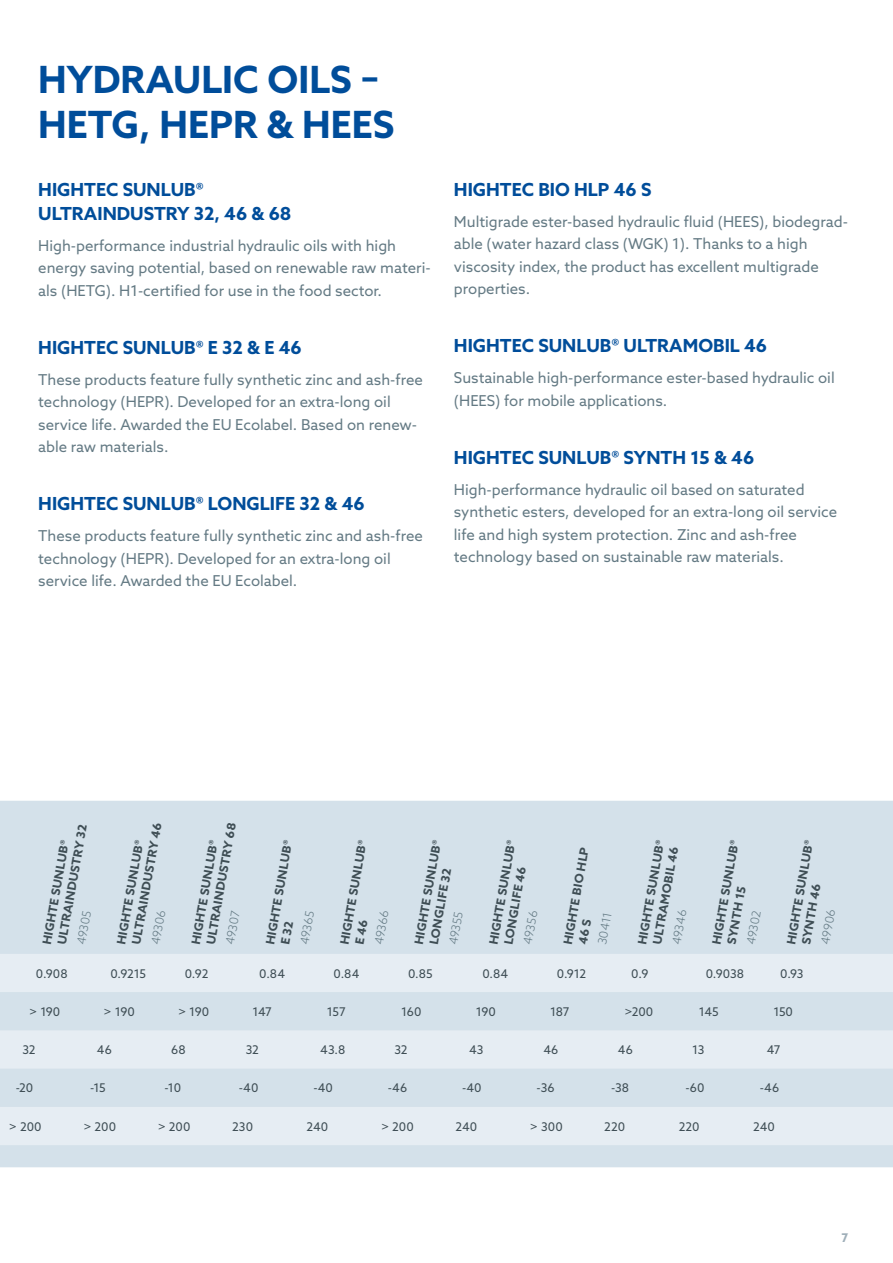
<style>
.page{position:relative;width:893px;height:1263px;background:#fff}
.page>*{position:absolute;margin:0;border:0;box-sizing:border-box;transform-origin:0 0}
.t1{font:700 37.5px/45px "Azo Sans";color:#004d9a}
.t2{font:700 18px/24px "Azo Sans";color:#004d9a}
.t3{font:15px/22.5px "Azo Sans";color:#647a84}
.t4{font:12px "Azo Sans";color:#3f4e55}
.t5{font:700 12px "Azo Sans";color:#9fafb9}
.t6{font:700 11.85px/14.9px "Azo Sans";color:#3f4e55}
.t7{font:300 11.85px "Azo Sans";color:#647a84}
</style>
<div class="page">
<div style="left:0;top:801px;width:893px;height:366px;background:#d4e1ea"></div>
<svg style="left:0;top:954px;width:893px;height:191px;fill:#e6edf3"></svg>
<h1 class="t1" style="left:38px;top:56px;width:358px">HYDRAULIC OILS –<br>HETG, HEPR &amp; HEES</h1>
<p class="t2" style="left:38px;top:177px;width:255px">HIGHTEC SUNLUB®<br>ULTRAINDUSTRY 32, 46 &amp; 68</p>
<p class="t3" style="left:38px;top:234px;width:394px">High-performance industrial hydraulic oils with high energy saving potential, based on renewable raw materi&shy;als (HETG). H1-certified for use in the food sector.</p>
<p class="t2" style="left:38px;top:335px;width:265px">HIGHTEC SUNLUB® E 32 &amp; E 46</p>
<p class="t3" style="left:38px;top:368px;width:386px">These products feature fully synthetic zinc and ash-free technology (HEPR). Developed for an extra-long oil service life. Awarded the EU Ecolabel. Based on renew&shy;able raw materials.</p>
<p class="t2" style="left:38px;top:492px;width:328px">HIGHTEC SUNLUB® LONGLIFE 32 &amp; 46</p>
<p class="t3" style="left:38px;top:524px;width:386px">These products feature fully synthetic zinc and ash-free technology (HEPR). Developed for an extra-long oil service life. Awarded the EU Ecolabel.</p>
<p class="t2" style="left:454px;top:177px;width:199px">HIGHTEC BIO HLP 46 S</p>
<p class="t3" style="left:454px;top:210px;width:396px">Multigrade ester-based hydraulic fluid (HEES), biodegrad&shy;able (water hazard class (WGK) 1). Thanks to a high viscosity index, the product has excellent multigrade properties.</p>
<p class="t2" style="left:454px;top:334px;width:315px">HIGHTEC SUNLUB® ULTRAMOBIL 46</p>
<p class="t3" style="left:454px;top:366px;width:382px">Sustainable high-performance ester-based hydraulic oil (HEES) for mobile applications.</p>
<p class="t2" style="left:454px;top:445px;width:302px">HIGHTEC SUNLUB® SYNTH 15 &amp; 46</p>
<p class="t3" style="left:454px;top:478px;width:385px">High-performance hydraulic oil based on saturated synthetic esters, developed for an extra-long oil service life and high system protection. Zinc and ash-free technology based on sustainable raw materials.</p>
<p class="t6" style="left:39px;top:943px;width:126px;rotate:-80deg">HIGHTE SUNLUB®<br>ULTRAINDUSTRY 32</p>
<p class="t7" style="left:73px;top:943px;width:36px;rotate:-80deg">49305</p>
<p class="t6" style="left:114px;top:943px;width:128px;rotate:-80deg">HIGHTE SUNLUB®<br>ULTRAINDUSTRY 46</p>
<p class="t7" style="left:148px;top:943px;width:37px;rotate:-80deg">49306</p>
<p class="t6" style="left:188px;top:943px;width:128px;rotate:-80deg">HIGHTE SUNLUB®<br>ULTRAINDUSTRY 68</p>
<p class="t7" style="left:222px;top:943px;width:36px;rotate:-80deg">49307</p>
<p class="t6" style="left:262px;top:943px;width:108px;rotate:-80deg">HIGHTE SUNLUB®<br>E 32</p>
<p class="t7" style="left:297px;top:943px;width:36px;rotate:-80deg">49365</p>
<p class="t6" style="left:337px;top:943px;width:108px;rotate:-80deg">HIGHTE SUNLUB®<br>E 46</p>
<p class="t7" style="left:371px;top:943px;width:36px;rotate:-80deg">49366</p>
<p class="t6" style="left:411px;top:943px;width:108px;rotate:-80deg">HIGHTE SUNLUB®<br>LONGLIFE 32</p>
<p class="t7" style="left:445px;top:943px;width:35px;rotate:-80deg">49355</p>
<p class="t6" style="left:486px;top:943px;width:108px;rotate:-80deg">HIGHTE SUNLUB®<br>LONGLIFE 46</p>
<p class="t7" style="left:520px;top:943px;width:36px;rotate:-80deg">49356</p>
<p class="t6" style="left:560px;top:943px;width:100px;rotate:-80deg">HIGHTE BIO HLP<br>46 S</p>
<p class="t7" style="left:594px;top:943px;width:34px;rotate:-80deg">30411</p>
<p class="t6" style="left:634px;top:943px;width:108px;rotate:-80deg">HIGHTE SUNLUB®<br>ULTRAMOBIL 46</p>
<p class="t7" style="left:669px;top:943px;width:37px;rotate:-80deg">49346</p>
<p class="t6" style="left:709px;top:943px;width:108px;rotate:-80deg">HIGHTE SUNLUB®<br>SYNTH 15</p>
<p class="t7" style="left:743px;top:943px;width:36px;rotate:-80deg">49302</p>
<p class="t6" style="left:783px;top:943px;width:108px;rotate:-80deg">HIGHTE SUNLUB®<br>SYNTH 46</p>
<p class="t7" style="left:817px;top:943px;width:37px;rotate:-80deg">49906</p>
<p class="t4" style="left:36px;top:965px;width:33px">0.908</p>
<p class="t4" style="left:110px;top:965px;width:37px">0.9215</p>
<p class="t4" style="left:185px;top:965px;width:25px">0.92</p>
<p class="t4" style="left:259px;top:965px;width:27px">0.84</p>
<p class="t4" style="left:334px;top:965px;width:27px">0.84</p>
<p class="t4" style="left:408px;top:965px;width:26px">0.85</p>
<p class="t4" style="left:482px;top:965px;width:27px">0.84</p>
<p class="t4" style="left:557px;top:965px;width:31px">0.912</p>
<p class="t4" style="left:631px;top:965px;width:19px">0.9</p>
<p class="t4" style="left:706px;top:965px;width:40px">0.9038</p>
<p class="t4" style="left:780px;top:965px;width:25px">0.93</p>
<p class="t4" style="left:29px;top:1004px;width:33px">&gt; 190</p>
<p class="t4" style="left:104px;top:1004px;width:33px">&gt; 190</p>
<p class="t4" style="left:178px;top:1004px;width:33px">&gt; 190</p>
<p class="t4" style="left:252px;top:1004px;width:21px">147</p>
<p class="t4" style="left:327px;top:1004px;width:20px">157</p>
<p class="t4" style="left:401px;top:1004px;width:22px">160</p>
<p class="t4" style="left:476px;top:1004px;width:22px">190</p>
<p class="t4" style="left:550px;top:1004px;width:21px">187</p>
<p class="t4" style="left:625px;top:1004px;width:30px">&gt;200</p>
<p class="t4" style="left:699px;top:1004px;width:21px">145</p>
<p class="t4" style="left:773px;top:1004px;width:21px">150</p>
<p class="t4" style="left:22px;top:1042px;width:15px">32</p>
<p class="t4" style="left:97px;top:1042px;width:17px">46</p>
<p class="t4" style="left:171px;top:1042px;width:16px">68</p>
<p class="t4" style="left:246px;top:1042px;width:15px">32</p>
<p class="t4" style="left:320px;top:1042px;width:27px">43.8</p>
<p class="t4" style="left:395px;top:1042px;width:15px">32</p>
<p class="t4" style="left:469px;top:1042px;width:16px">43</p>
<p class="t4" style="left:543px;top:1042px;width:17px">46</p>
<p class="t4" style="left:618px;top:1042px;width:17px">46</p>
<p class="t4" style="left:692px;top:1042px;width:14px">13</p>
<p class="t4" style="left:767px;top:1042px;width:15px">47</p>
<p class="t4" style="left:16px;top:1080px;width:19px">-20</p>
<p class="t4" style="left:90px;top:1080px;width:17px">-15</p>
<p class="t4" style="left:165px;top:1080px;width:18px">-10</p>
<p class="t4" style="left:239px;top:1080px;width:21px">-40</p>
<p class="t4" style="left:313px;top:1080px;width:21px">-40</p>
<p class="t4" style="left:388px;top:1080px;width:21px">-46</p>
<p class="t4" style="left:462px;top:1080px;width:21px">-40</p>
<p class="t4" style="left:537px;top:1080px;width:19px">-36</p>
<p class="t4" style="left:611px;top:1080px;width:20px">-38</p>
<p class="t4" style="left:685px;top:1080px;width:21px">-60</p>
<p class="t4" style="left:760px;top:1080px;width:21px">-46</p>
<p class="t4" style="left:9px;top:1118px;width:34px">&gt; 200</p>
<p class="t4" style="left:83px;top:1118px;width:34px">&gt; 200</p>
<p class="t4" style="left:158px;top:1118px;width:34px">&gt; 200</p>
<p class="t4" style="left:232px;top:1118px;width:22px">230</p>
<p class="t4" style="left:307px;top:1118px;width:23px">240</p>
<p class="t4" style="left:381px;top:1118px;width:34px">&gt; 200</p>
<p class="t4" style="left:455px;top:1118px;width:23px">240</p>
<p class="t4" style="left:530px;top:1118px;width:34px">&gt; 300</p>
<p class="t4" style="left:604px;top:1118px;width:22px">220</p>
<p class="t4" style="left:679px;top:1118px;width:22px">220</p>
<p class="t4" style="left:753px;top:1118px;width:23px">240</p>
<p class="t5" style="left:841px;top:1229px;width:8px">7</p>
</div>
